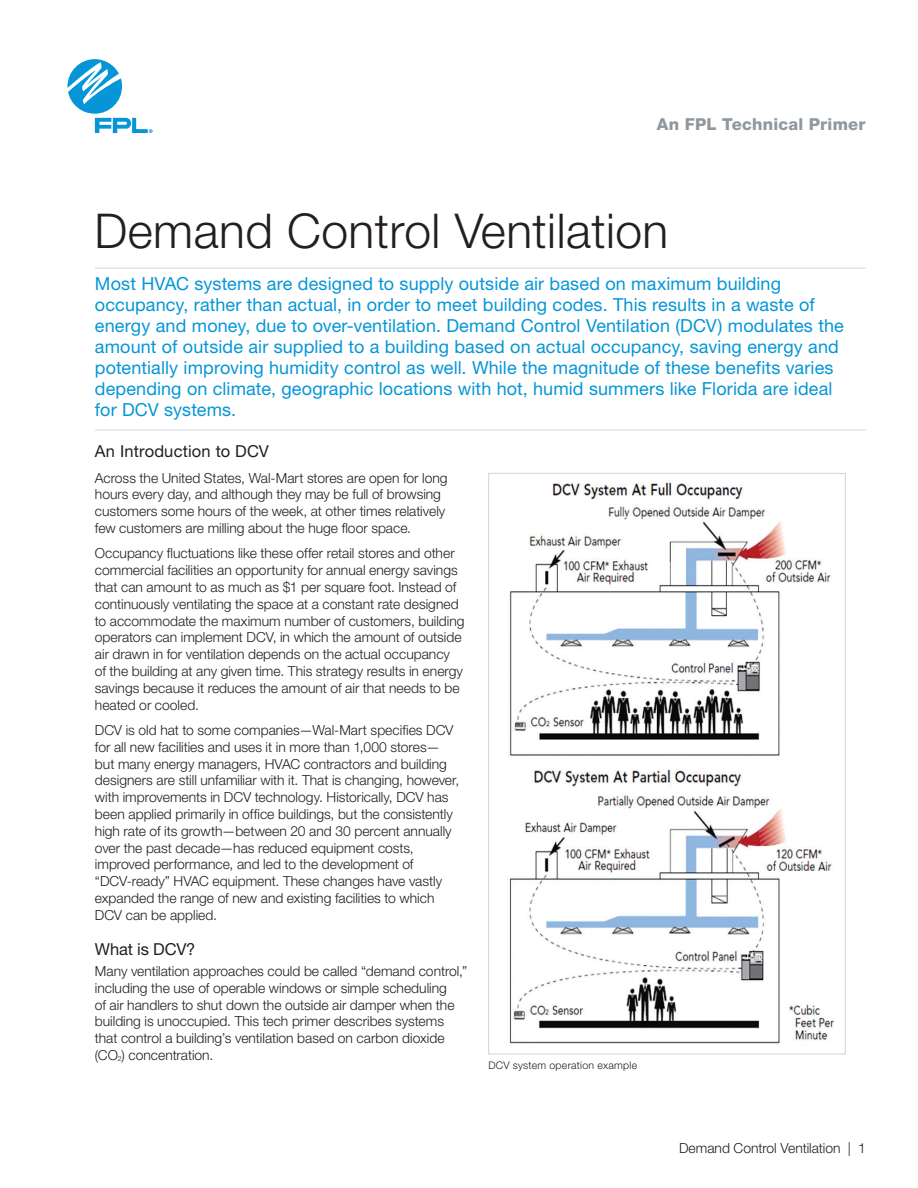
<style>
.page{position:relative;width:918px;height:1188px;background:#fff}
.page>*{position:absolute;margin:0;border:0;box-sizing:border-box;transform-origin:0 0}
._1-Headline{font:300 48px "Helvetica Neue LT Std";letter-spacing:.01em;color:#231f20}
._2-intro_text{font:18px/21px "Helvetica Neue LT Std";letter-spacing:.005em;color:#0696d7}
._0-url_fact_sheet{font:800 16.5px "Helvetica Neue LT Std";letter-spacing:.015em;color:#90979d}
._5-Bodycopy{font:16.5px "Helvetica Neue LT Std";letter-spacing:.01em;color:#231f20}
._4-Subhead{font:16.5px "Helvetica Neue LT Std";letter-spacing:-.01em;color:#231f20}
._5-Bodycopy-2{font:300 13.8px/16.8px "Helvetica Neue LT Std";color:#231f20}
.t1{font:300 10.5px "Helvetica Neue LT Std";letter-spacing:.03em;color:#231f20}
</style>
<div class="page">
<svg style="left:68px;top:59px;width:84px;height:74px"></svg>
<hr style="left:95px;top:268px;width:771px;height:1px;background:#d0d4d8">
<hr style="left:95px;top:430px;width:771px;height:1px;background:#d0d4d8">
<img style="left:509px;top:482px;width:322px;height:274px">
<img style="left:509px;top:769px;width:325px;height:275px">
<p class="_0-url_fact_sheet" style="left:657px;top:114px;width:210px">An FPL Technical Primer</p>
<p class="_1-Headline" style="left:94px;top:202px;width:575px">Demand Control Ventilation</p>
<p class="_2-intro_text" style="left:95px;top:273px;width:750px">Most HVAC systems are designed to supply outside air based on maximum building occupancy, rather than actual, in order to meet building codes. This results in a waste of energy and money, due to over-ventilation. Demand Control Ventilation (DCV) modulates the amount of outside air supplied to a building based on actual occupancy, saving energy and potentially improving humidity control as well. While the magnitude of these benefits varies depending on climate, geographic locations with hot, humid summers like Florida are ideal for DCV systems.</p>
<p class="_5-Bodycopy" style="left:95px;top:441px;width:176px">An Introduction to DCV</p>
<p class="_5-Bodycopy-2" style="left:95px;top:469px;width:354px">Across the United States, Wal-Mart stores are open for long hours every day, and although they may be full of browsing customers some hours of the week, at other times relatively few customers are milling about the huge floor space.</p>
<p class="_5-Bodycopy-2" style="left:95px;top:545px;width:371px">Occupancy fluctuations like these offer retail stores and other commercial facilities an opportunity for annual energy savings that can amount to as much as $1 per square foot. Instead of continuously ventilating the space at a constant rate designed to accommodate the maximum number of customers, building operators can implement DCV, in which the amount of outside air drawn in for ventilation depends on the actual occupancy<br>of the building at any given time. This strategy results in energy savings because it reduces the amount of air that needs to be heated or cooled.</p>
<p class="_5-Bodycopy-2" style="left:95px;top:721px;width:366px">DCV is old hat to some companies—Wal-Mart specifies DCV for all new facilities and uses it in more than 1,000 stores— but many energy managers, HVAC contractors and building designers are still unfamiliar with it. That is changing, however, with improvements in DCV technology. Historically, DCV has been applied primarily in office buildings, but the consistently high rate of its growth—between 20 and 30 percent annually over the past decade—has reduced equipment costs, improved performance, and led to the development of “DCV-ready” HVAC equipment. These changes have vastly expanded the range of new and existing facilities to which DCV can be applied.</p>
<p class="_4-Subhead" style="left:95px;top:939px;width:102px">What is DCV?</p>
<p class="_5-Bodycopy-2" style="left:95px;top:962px;width:374px">Many ventilation approaches could be called “demand control,” including the use of operable windows or simple scheduling<br>of air handlers to shut down the outside air damper when the building is unoccupied. This tech primer describes systems that control a building’s ventilation based on carbon dioxide (CO<sub>2</sub>) concentration.</p>
<p class="t1" style="left:488px;top:1059px;width:150px">DCV system operation example</p>
<p class="_5-Bodycopy-2" style="left:679px;top:1139px;width:188px">Demand Control Ventilation | 1</p>
</div>
